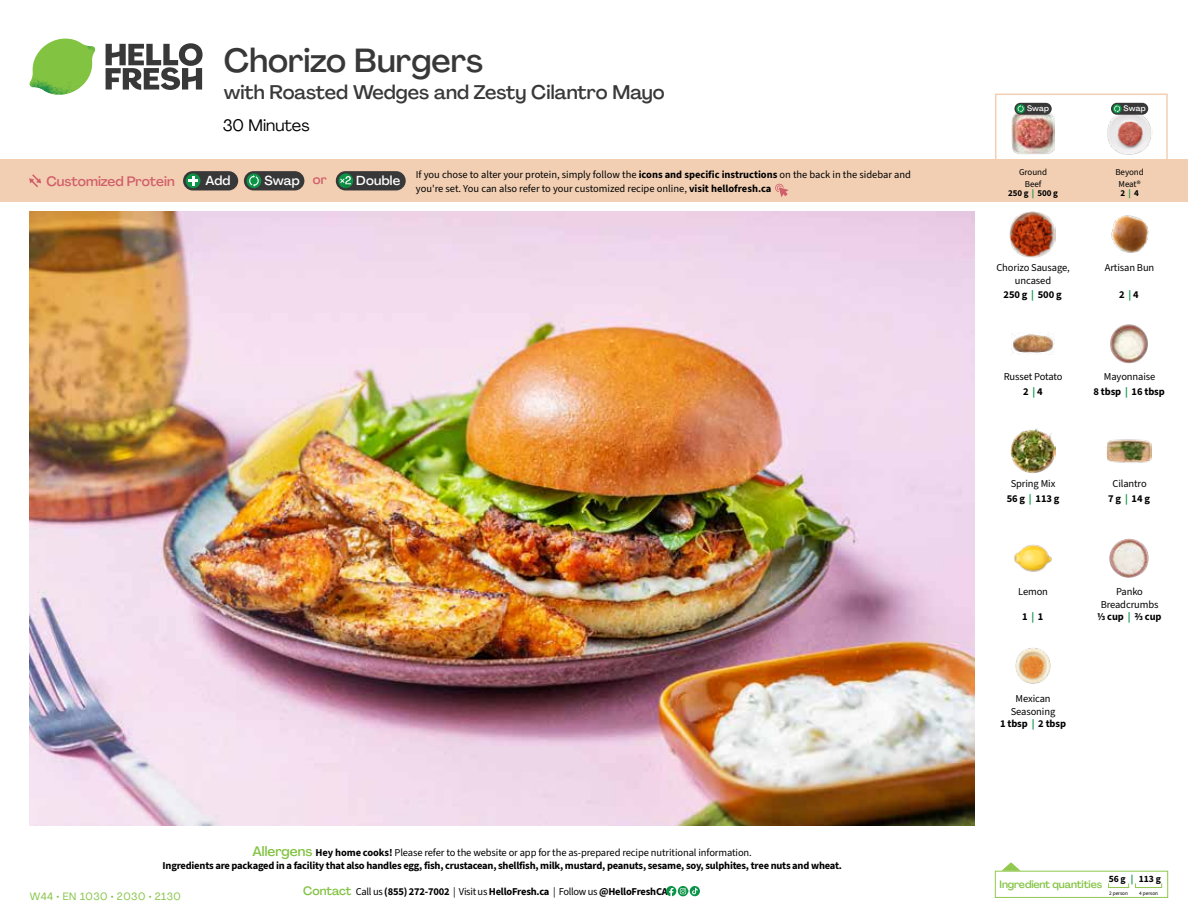
<style>
.page{position:relative;width:1188px;height:918px;background:#fff}
.page>*{position:absolute;margin:0;border:0;box-sizing:border-box;transform-origin:0 0}
.t1{font:500 33px "Agrandir";letter-spacing:-.005em;color:#383839}
.t2{font:500 19.5px "Agrandir";color:#383839}
.t3{font:16.5px "Agrandir";color:#000}
.t4{font:500 13.5px "Agrandir";color:#d15f6a}
.t5{font:500 12.9px "Agrandir";letter-spacing:.015em;color:#fff}
.t6{font:700 10.5px/13.5px "Source Sans 3";letter-spacing:-.02em;color:#000;text-align:center}
.t7{font:10.5px/13.5px "Source Sans 3";letter-spacing:-.01em;color:#000;text-align:center}
.t8{font:500 10.5px "Agrandir";letter-spacing:-.01em;color:#82c341}
.t9{font:10.5px "Agrandir";letter-spacing:.05em;color:#82c341}
.t10{font:700 9.6px "Source Sans 3";color:#000}
.t11{font:9px/11.6px "Source Sans 3";letter-spacing:-.01em;color:#000;text-align:center}
.t12{font:700 9px "Source Sans 3";color:#000}
.t13{font:500 7.95px "Agrandir";letter-spacing:.01em;color:#fff}
.t14{font:5.25px "Source Sans 3";letter-spacing:-.01em;color:#000}
.s1{color:#d15f6a}
.s2{color:#0b9446}
.s3{font-weight:700}
.s4{font-weight:700;color:#0b9446}
.s5{font-weight:400}
.s6{font-family:"Agrandir";font-weight:500;font-size:13.5px;color:#82c341}
.s7{font-family:"Agrandir";font-weight:500;font-size:12px;color:#82c341}
</style>
<div class="page">
<svg style="left:106px;top:43px;width:97px;height:47px"></svg>
<svg style="left:34px;top:39px;width:59px;height:38px"></svg>
<img style="left:65px;top:39px;width:30px;height:25px">
<img style="left:33px;top:60px;width:56px;height:10px">
<img style="left:29px;top:64px;width:58px;height:31px">
<img style="left:64px;top:70px;width:25px;height:24px">
<img style="left:30px;top:211px;width:945px;height:615px">
<svg style="left:690px;top:886px;width:10px;height:10px"></svg>
<svg style="left:666px;top:886px;width:32px;height:10px"></svg>
<svg style="left:1002px;top:862px;width:19px;height:9px"></svg>
<div style="left:995px;top:871px;width:173px;height:27px;border:1px solid #91c84e"></div>
<div style="left:1108px;top:883px;width:21px;height:5px;border:1px solid #91c84e"></div>
<div style="left:1135px;top:883px;width:27px;height:5px;border:1px solid #91c84e"></div>
<img style="left:1012px;top:332px;width:43px;height:23px">
<img style="left:1110px;top:324px;width:38px;height:40px">
<img style="left:1011px;top:428px;width:45px;height:46px">
<img style="left:1106px;top:439px;width:46px;height:24px">
<img style="left:1014px;top:544px;width:38px;height:28px">
<img style="left:1109px;top:538px;width:40px;height:40px">
<img style="left:1015px;top:648px;width:36px;height:36px">
<img style="left:1111px;top:215px;width:38px;height:38px">
<img style="left:1010px;top:212px;width:45px;height:45px">
<div style="left:0;top:160px;width:1188px;height:42px;background:#f2cfb3"></div>
<svg style="left:29px;top:174px;width:12px;height:13px"></svg>
<div style="left:336px;top:171px;width:70px;height:19px;background:#383839;border-radius:10px"></div>
<svg style="left:338px;top:173px;width:15px;height:15px"></svg>
<div style="left:341px;top:180px;width:11px;height:11px;background:#000;opacity:.35"></div>
<svg style="left:339px;top:176px;width:12px;height:8px"></svg>
<div style="left:244px;top:171px;width:60px;height:19px;background:#383839;border-radius:10px"></div>
<div style="left:247px;top:173px;width:14px;height:15px;background:#0b9446;border-radius:50%"></div>
<svg style="left:249px;top:175px;width:10px;height:12px"></svg>
<div style="left:183px;top:171px;width:55px;height:19px;background:#383839;border-radius:10px"></div>
<div style="left:186px;top:173px;width:14px;height:15px;background:#0b9446;border-radius:50%"></div>
<svg style="left:188px;top:176px;width:10px;height:10px"></svg>
<svg style="left:775px;top:183px;width:13px;height:14px"></svg>
<div style="left:995px;top:94px;width:173px;height:69px;border:2px solid #f2cfb3"></div>
<img style="left:1107px;top:111px;width:45px;height:44px">
<img style="left:1011px;top:113px;width:44px;height:42px">
<div style="left:1111px;top:103px;width:37px;height:12px;background:#383839;border-radius:6px"></div>
<svg style="left:1113px;top:104px;width:9px;height:9px"></svg>
<svg style="left:1114px;top:105px;width:6px;height:7px"></svg>
<div style="left:1014px;top:103px;width:38px;height:12px;background:#383839;border-radius:6px"></div>
<svg style="left:1016px;top:104px;width:9px;height:9px"></svg>
<svg style="left:1018px;top:105px;width:6px;height:7px"></svg>
<h1 class="t1" style="left:224px;top:40px;width:261px">Chorizo Burgers</h1>
<h2 class="t2" style="left:224px;top:80px;width:442px">with Roasted Wedges and Zesty Cilantro Mayo</h2>
<h3 class="t3" style="left:223px;top:115px;width:88px">30 Minutes</h3>
<p class="t13" style="left:1027px;top:104px;width:24px">Swap</p>
<p class="t13" style="left:1124px;top:104px;width:24px">Swap</p>
<p class="t4" style="left:46px;top:173px;width:130px">Customized Protein</p>
<p class="t5" style="left:205px;top:172px;width:27px">Add</p>
<p class="t5" style="left:264px;top:172px;width:64px">Swap <span class="s1">or</span></p>
<p class="t5" style="left:356px;top:172px;width:45px">Double</p>
<p class="t11" style="left:1115px;top:166px;width:30px">Beyond<br>Meat®</p>
<p class="t12" style="left:1120px;top:187px;width:20px">2 <span class="s2">|</span> 4</p>
<p class="t11" style="left:1019px;top:166px;width:29px">Ground<br>Beef</p>
<p class="t12" style="left:1008px;top:187px;width:51px">250 g <span class="s2">|</span> 500 g</p>
<p class="t7" style="left:416px;top:168px;width:497px;text-align:left">If you chose to alter your protein, simply follow the <span class="s3">icons and specific instructions</span> on the back in the sidebar and you're set. You can also refer to your customized recipe online, <span class="s3">visit hellofresh.ca</span></p>
<p class="t7" style="left:996px;top:261px;width:75px">Chorizo Sausage, uncased<br><span class="s3">250 g</span> <span class="s4">|</span> <span class="s3">500 g</span></p>
<p class="t7" style="left:1105px;top:261px;width:51px">Artisan Bun</p>
<p class="t6" style="left:1119px;top:288px;width:21px">2 <span class="s2">|</span> 4</p>
<p class="t7" style="left:1004px;top:369px;width:60px;line-height:14.9px">Russet Potato<br><span class="s3">2</span> <span class="s4">|</span> <span class="s3">4</span></p>
<p class="t6" style="left:1094px;top:369px;width:73px;line-height:14.9px"><span class="s5">Mayonnaise<br></span>8 tbsp <span class="s2">|</span> 16 tbsp</p>
<p class="t7" style="left:1007px;top:476px;width:54px;line-height:14.9px">Spring Mix<br><span class="s3">56 g</span> <span class="s4">|</span> <span class="s3">113 g</span></p>
<p class="t7" style="left:1108px;top:476px;width:43px;line-height:14.9px">Cilantro<br><span class="s3">7 g</span> <span class="s4">|</span> <span class="s3">14 g</span></p>
<p class="t6" style="left:163px;top:845px;width:681px"><span class="s6">Allergens</span> Hey home cooks! <span class="s5">Please refer to the website or app for the as-prepared recipe nutritional information.<br></span>Ingredients are packaged in a facility that also handles egg, fish, crustacean, shellfish, milk, mustard, peanuts, sesame, soy, sulphites, tree nuts and wheat.</p>
<p class="t9" style="left:30px;top:890px;width:153px">W44 • EN 1030 • 2030 • 2130</p>
<p class="t6" style="left:303px;top:885px;width:366px"><span class="s7">Contact</span> <span class="s5">Call us</span> (855) 272-7002 <span class="s5">| Visit us</span> HelloFresh.ca <span class="s5">| Follow us</span> @HelloFreshCA</p>
<p class="t7" style="left:1018px;top:584px;width:31px">Lemon</p>
<p class="t6" style="left:1022px;top:610px;width:23px">1 <span class="s2">|</span> 1</p>
<p class="t7" style="left:1011px;top:692px;width:46px">Mexican<br>Seasoning</p>
<p class="t6" style="left:1000px;top:717px;width:67px">1 tbsp <span class="s2">|</span> 2 tbsp</p>
<p class="t7" style="left:1101px;top:584px;width:59px">Panko<br>Breadcrumbs</p>
<p class="t6" style="left:1097px;top:610px;width:66px">1/3 cup <span class="s2">|</span> 2/3 cup</p>
<p class="t10" style="left:1109px;top:872px;width:54px">56 g <span class="s2">|</span> 113 g</p>
<p class="t14" style="left:1109px;top:890px;width:20px">2 person</p>
<p class="t14" style="left:1139px;top:890px;width:20px">4 person</p>
<p class="t8" style="left:1000px;top:878px;width:104px">Ingredient quantities</p>
</div>
